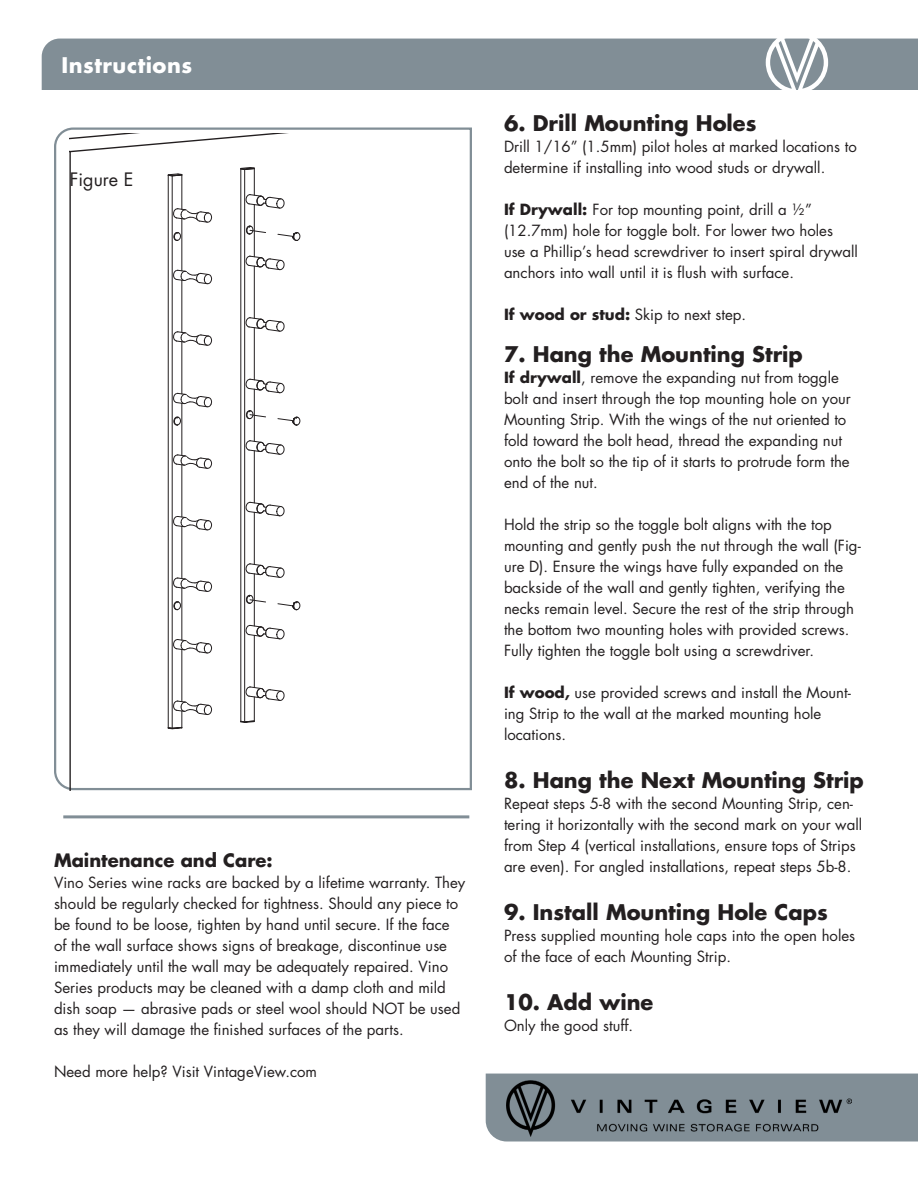
<style>
.page{position:relative;width:918px;height:1188px;background:#fff}
.page>*{position:absolute;margin:0;border:0;box-sizing:border-box;transform-origin:0 0}
.t1{font:700 21px "Futura Std";color:#231f20}
.t2{font:700 21px "Futura Std";letter-spacing:.025em;color:#fff}
.t3{font:700 18px "Futura Std";color:#231f20}
.t4{font:18px "Futura Std";color:#231f20}
.t5{font:15px/21px "Futura Std";color:#231f20}
.s1{font-weight:700}
</style>
<div class="page">
<div style="left:42px;top:39px;width:876px;height:51px;background:#818e96"></div>
<svg style="left:766px;top:38px;width:62px;height:52px"></svg>
<div style="left:486px;top:1074px;width:432px;height:67px;background:#818e96"></div>
<img style="left:507px;top:1080px;width:345px;height:56px">
<svg style="left:54px;top:127px;width:418px;height:664px"></svg>
<hr style="left:70px;top:152px;width:1px;height:638px;background:#231f20">
<svg style="left:70px;top:134px;width:342px;height:19px"></svg>
<svg style="left:173px;top:232px;width:8px;height:9px"></svg>
<hr style="left:182px;top:649px;width:1px;height:53px;background:#231f20">
<hr style="left:182px;top:588px;width:1px;height:52px;background:#231f20">
<hr style="left:182px;top:526px;width:1px;height:53px;background:#231f20">
<hr style="left:182px;top:465px;width:1px;height:52px;background:#231f20">
<hr style="left:182px;top:403px;width:1px;height:52px;background:#231f20">
<hr style="left:182px;top:342px;width:1px;height:52px;background:#231f20">
<hr style="left:182px;top:280px;width:1px;height:52px;background:#231f20">
<hr style="left:182px;top:219px;width:1px;height:52px;background:#231f20">
<hr style="left:182px;top:175px;width:1px;height:34px;background:#231f20">
<hr style="left:172px;top:176px;width:1px;height:552px;background:#231f20">
<hr style="left:168px;top:175px;width:1px;height:553px;background:#231f20">
<svg style="left:168px;top:173px;width:14px;height:3px"></svg>
<hr style="left:241px;top:169px;width:1px;height:552px;background:#231f20">
<hr style="left:254px;top:205px;width:1px;height:52px;background:#231f20">
<hr style="left:254px;top:266px;width:1px;height:52px;background:#231f20">
<hr style="left:254px;top:328px;width:1px;height:52px;background:#231f20">
<hr style="left:254px;top:389px;width:1px;height:52px;background:#231f20">
<hr style="left:254px;top:451px;width:1px;height:52px;background:#231f20">
<hr style="left:254px;top:512px;width:1px;height:52px;background:#231f20">
<hr style="left:254px;top:574px;width:1px;height:52px;background:#231f20">
<hr style="left:254px;top:635px;width:1px;height:53px;background:#231f20">
<hr style="left:244px;top:170px;width:1px;height:552px;background:#231f20">
<svg style="left:173px;top:416px;width:8px;height:10px"></svg>
<svg style="left:173px;top:601px;width:8px;height:9px"></svg>
<svg style="left:173px;top:208px;width:39px;height:15px"></svg>
<svg style="left:240px;top:167px;width:45px;height:42px"></svg>
<svg style="left:173px;top:270px;width:39px;height:14px"></svg>
<svg style="left:245px;top:256px;width:40px;height:14px"></svg>
<svg style="left:173px;top:331px;width:39px;height:15px"></svg>
<svg style="left:245px;top:317px;width:40px;height:15px"></svg>
<svg style="left:173px;top:393px;width:39px;height:14px"></svg>
<svg style="left:245px;top:379px;width:40px;height:14px"></svg>
<svg style="left:173px;top:454px;width:39px;height:15px"></svg>
<svg style="left:245px;top:440px;width:40px;height:15px"></svg>
<svg style="left:173px;top:516px;width:39px;height:15px"></svg>
<svg style="left:245px;top:502px;width:40px;height:14px"></svg>
<svg style="left:173px;top:577px;width:39px;height:15px"></svg>
<svg style="left:245px;top:563px;width:40px;height:15px"></svg>
<svg style="left:173px;top:639px;width:39px;height:15px"></svg>
<svg style="left:245px;top:625px;width:40px;height:14px"></svg>
<svg style="left:168px;top:700px;width:44px;height:29px"></svg>
<svg style="left:240px;top:686px;width:45px;height:37px"></svg>
<svg style="left:246px;top:225px;width:20px;height:10px"></svg>
<svg style="left:277px;top:232px;width:23px;height:9px"></svg>
<svg style="left:246px;top:410px;width:20px;height:9px"></svg>
<svg style="left:277px;top:416px;width:23px;height:10px"></svg>
<svg style="left:246px;top:595px;width:20px;height:9px"></svg>
<svg style="left:277px;top:601px;width:23px;height:9px"></svg>
<hr style="left:63px;top:815px;width:406px;height:3px;background:#818e96">
<p class="t2" style="left:62px;top:51px;width:132px">Instructions</p>
<p class="t4" style="left:70px;top:167px;width:65px">Figure E</p>
<p class="t3" style="left:54px;top:848px;width:220px">Maintenance and Care:</p>
<p class="t5" style="left:54px;top:872px;width:413px">Vino Series wine racks are backed by a lifetime warranty. They should be regularly checked for tightness. Should any piece to be found to be loose, tighten by hand until secure. If the face of the wall surface shows signs of breakage, discontinue use immediately until the wall may be adequately repaired. Vino Series products may be cleaned with a damp cloth and mild dish soap — abrasive pads or steel wool should NOT be used as they will damage the finished surfaces of the parts.</p>
<p class="t5" style="left:54px;top:1061px;width:265px">Need more help? Visit VintageView.com</p>
<p class="t1" style="left:504px;top:109px;width:254px">6. Drill Mounting Holes</p>
<p class="t5" style="left:504px;top:136px;width:354px">Drill 1/16” (1.5mm) pilot holes at marked locations to determine if installing into wood studs or drywall.</p>
<p class="t5" style="left:504px;top:199px;width:355px"><span class="s1">If Drywall:</span> For top mounting point, drill a 1/2” (12.7mm) hole for toggle bolt. For lower two holes use a Phillip’s head screwdriver to insert spiral drywall anchors into wall until it is flush with surface.</p>
<p class="t5" style="left:504px;top:304px;width:244px"><span class="s1">If wood or stud:</span> Skip to next step.</p>
<p class="t1" style="left:504px;top:340px;width:300px">7. Hang the Mounting Strip</p>
<p class="t5" style="left:504px;top:367px;width:348px"><span class="s1">If drywall</span>, remove the expanding nut from toggle bolt and insert through the top mounting hole on your Mounting Strip. With the wings of the nut oriented to fold toward the bolt head, thread the expanding nut onto the bolt so the tip of it starts to protrude form the end of the nut.</p>
<p class="t5" style="left:504px;top:514px;width:358px">Hold the strip so the toggle bolt aligns with the top mounting and gently push the nut through the wall (Fig&shy;ure D). Ensure the wings have fully expanded on the backside of the wall and gently tighten, verifying the necks remain level. Secure the rest of the strip through the bottom two mounting holes with provided screws.<br>Fully tighten the toggle bolt using a screwdriver.</p>
<p class="t5" style="left:504px;top:682px;width:348px"><span class="s1">If wood,</span> use provided screws and install the Mount&shy;ing Strip to the wall at the marked mounting hole locations.</p>
<p class="t1" style="left:504px;top:766px;width:361px">8. Hang the Next Mounting Strip</p>
<p class="t5" style="left:504px;top:793px;width:360px">Repeat steps 5-8 with the second Mounting Strip, cen&shy;tering it horizontally with the second mark on your wall from Step 4 (vertical installations, ensure tops of Strips are even). For angled installations, repeat steps 5b-8.</p>
<p class="t1" style="left:504px;top:898px;width:325px">9. Install Mounting Hole Caps</p>
<p class="t5" style="left:504px;top:925px;width:353px">Press supplied mounting hole caps into the open holes of the face of each Mounting Strip.</p>
<p class="t1" style="left:504px;top:988px;width:151px">10. Add wine</p>
<p class="t5" style="left:504px;top:1015px;width:131px">Only the good stuff.</p>
</div>
